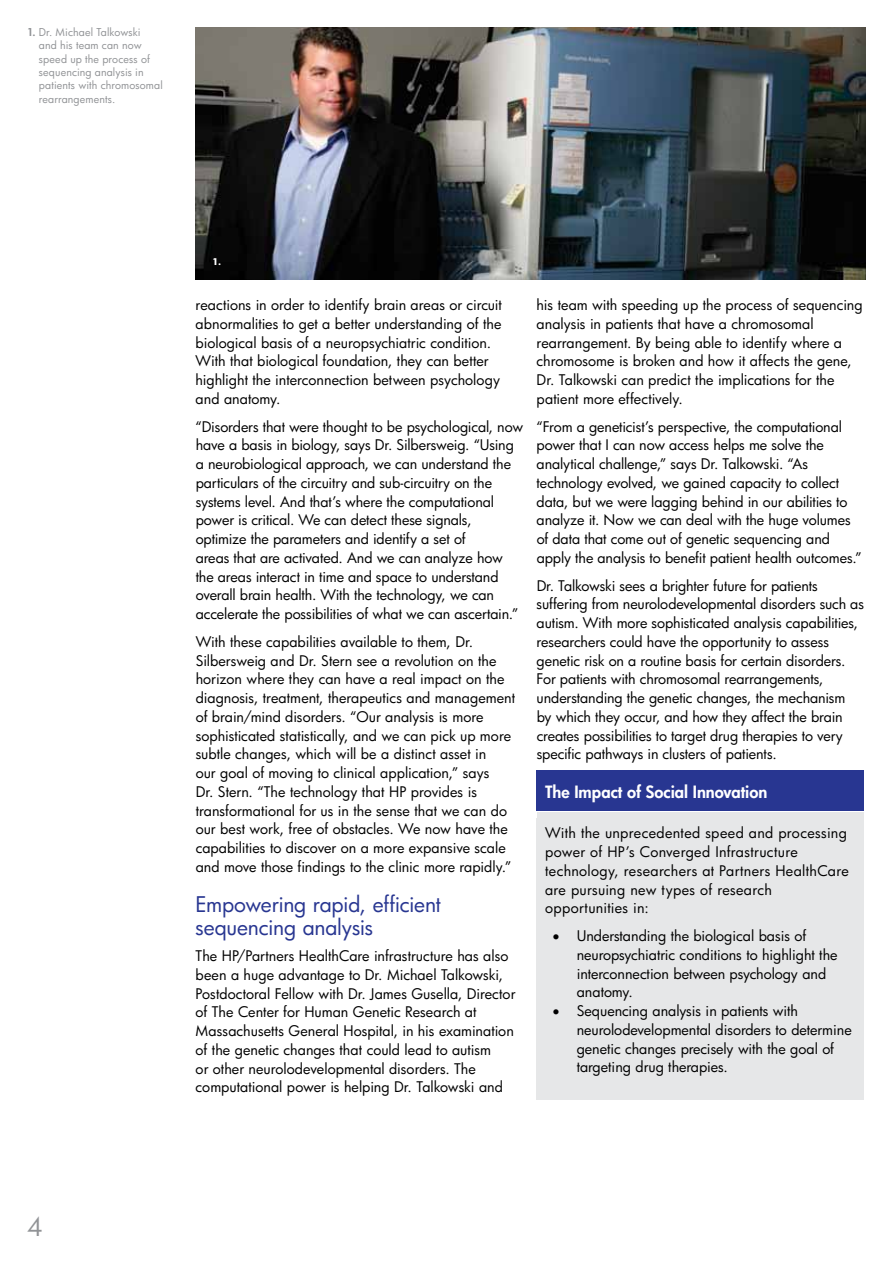
<style>
.page{position:relative;width:893px;height:1263px;background:#fff}
.page>*{position:absolute;margin:0;border:0;box-sizing:border-box;transform-origin:0 0}
.t1{font:25.5px "HP Futura";color:#919396}
.t2{font:21px/22.5px "HP Futura";letter-spacing:-.015em;color:#283691}
.t3{font:800 16.5px "HP Futura";color:#fff}
.t4{font:14.25px/18.8px "HP Futura";letter-spacing:-.005em;color:#000}
.t5{font:14.25px/18.8px "HP Futura";letter-spacing:.02em;color:#000}
.t6{font:10.65px/13.4px "HP Futura";letter-spacing:.01em;color:#919396}
.t7{font:700 9px "HP Futura";color:#fff}
.s1{font-weight:800}
</style>
<div class="page">
<img style="left:196px;top:27px;width:670px;height:252px">
<div style="left:537px;top:818px;width:327px;height:282px;background:#e6e7e8"></div>
<div style="left:537px;top:770px;width:327px;height:41px;background:#283691"></div>
<div style="left:537px;top:812px;width:327px;height:6px;background:#e6e7e8"></div>
<p class="t6" style="left:39px;top:25px;width:125px;text-indent:-12px"><span class="s1">1.</span> Dr. Michael Talkowski<br>and his team can now speed up the process of sequencing analysis in patients with chromosomal rearrangements.</p>
<h1 class="t1" style="left:27px;top:1209px;width:17px">4</h1>
<p class="t7" style="left:212px;top:256px;width:10px">1.</p>
<p class="t4" style="left:196px;top:295px;width:308px">reactions in order to identify brain areas or circuit abnormalities to get a better understanding of the biological basis of a neuropsychiatric condition.<br>With that biological foundation, they can better highlight the interconnection between psychology and anatomy.</p>
<p class="t4" style="left:196px;top:417px;width:329px">“Disorders that were thought to be psychological, now have a basis in biology, says Dr. Silbersweig. “Using a neurobiological approach, we can understand the particulars of the circuitry and sub-circuitry on the systems level. And that’s where the computational power is critical. We can detect these signals, optimize the parameters and identify a set of<br>areas that are activated. And we can analyze how the areas interact in time and space to understand overall brain health. With the technology, we can accelerate the possibilities of what we can ascertain.”</p>
<p class="t4" style="left:196px;top:632px;width:321px">With these capabilities available to them, Dr.<br>Silbersweig and Dr. Stern see a revolution on the horizon where they can have a real impact on the diagnosis, treatment, therapeutics and management of brain/mind disorders. “Our analysis is more sophisticated statistically, and we can pick up more subtle changes, which will be a distinct asset in<br>our goal of moving to clinical application,” says<br>Dr. Stern. “The technology that HP provides is transformational for us in the sense that we can do our best work, free of obstacles. We now have the capabilities to discover on a more expansive scale and move those findings to the clinic more rapidly.”</p>
<h2 class="t2" style="left:196px;top:893px;width:247px">Empowering rapid, efficient sequencing analysis</h2>
<p class="t4" style="left:196px;top:946px;width:321px">The HP/Partners HealthCare infrastructure has also been a huge advantage to Dr. Michael Talkowski, Postdoctoral Fellow with Dr. James Gusella, Director of The Center for Human Genetic Research at Massachusetts General Hospital, in his examination of the genetic changes that could lead to autism<br>or other neurolodevelopmental disorders. The computational power is helping Dr. Talkowski and</p>
<p class="t4" style="left:537px;top:295px;width:328px">his team with speeding up the process of sequencing analysis in patients that have a chromosomal rearrangement. By being able to identify where a chromosome is broken and how it affects the gene, Dr. Talkowski can predict the implications for the patient more effectively.</p>
<p class="t4" style="left:537px;top:417px;width:327px">“From a geneticist’s perspective, the computational power that I can now access helps me solve the analytical challenge,” says Dr. Talkowski. “As technology evolved, we gained capacity to collect data, but we were lagging behind in our abilities to analyze it. Now we can deal with the huge volumes of data that come out of genetic sequencing and apply the analysis to benefit patient health outcomes.”</p>
<p class="t4" style="left:537px;top:576px;width:329px">Dr. Talkowski sees a brighter future for patients suffering from neurolodevelopmental disorders such as autism. With more sophisticated analysis capabilities, researchers could have the opportunity to assess genetic risk on a routine basis for certain disorders.<br>For patients with chromosomal rearrangements, understanding the genetic changes, the mechanism<br>by which they occur, and how they affect the brain creates possibilities to target drug therapies to very specific pathways in clusters of patients.</p>
<p class="t3" style="left:545px;top:780px;width:224px">The Impact of Social Innovation</p>
<p class="t5" style="left:545px;top:823px;width:305px">With the unprecedented speed and processing power of HP’s Converged Infrastructure technology, researchers at Partners HealthCare are pursuing new types of research opportunities in:</p>
<p class="t4" style="left:577px;top:926px;width:262px;text-indent:-24px">• Understanding the biological basis of neuropsychiatric conditions to highlight the interconnection between psychology and anatomy.</p>
<p class="t4" style="left:577px;top:1001px;width:277px;text-indent:-24px">• Sequencing analysis in patients with neurolodevelopmental disorders to determine genetic changes precisely with the goal of targeting drug therapies.</p>
</div>
